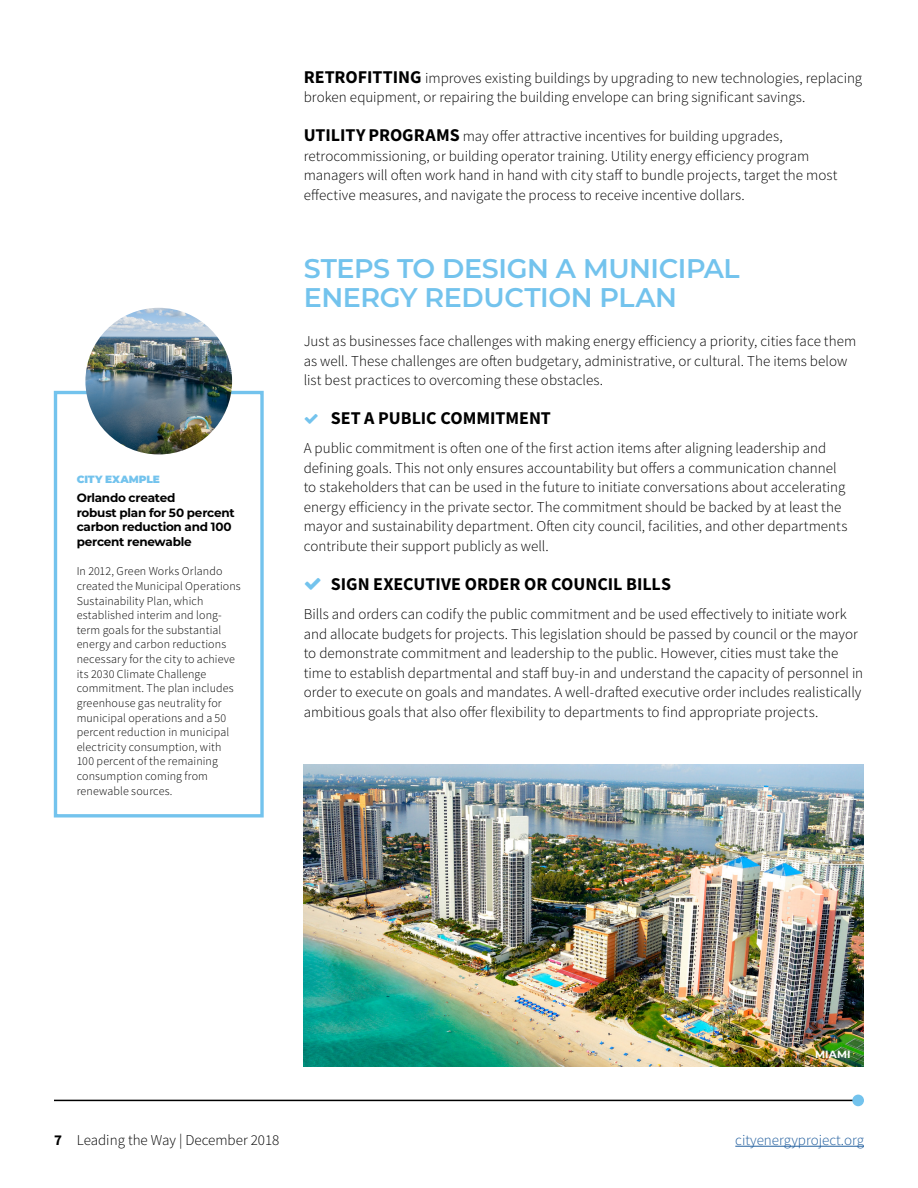
<style>
.page{position:relative;width:918px;height:1188px;background:#fff}
.page>*{position:absolute;margin:0;border:0;box-sizing:border-box;transform-origin:0 0}
.report-sub-a-blue{font:600 27px/29.2px "Montserrat";letter-spacing:-.015em;color:#73c3ed}
.t1{font:700 18px "Source Sans Pro";color:#000}
.report-body{font:300 15px/19.5px "Source Sans Pro";color:#000}
.Body{font:300 15px/19.5px "Source Sans Pro";color:#000}
.t2{font:300 15px "Source Sans Pro";color:#215e9e}
.report-ce-body{font:300 12px/14.7px "Source Sans Pro";letter-spacing:.01em;color:#000}
.report-ce-sub-a{font:700 12px/14.7px "Montserrat";letter-spacing:-.02em;color:#000}
.report-ce-head-blue{font:900 10.5px "Montserrat";color:#73c3ed}
.report-about-head{font:700 10.5px "Montserrat";letter-spacing:.01em;color:#fff}
.s1{font-weight:700;font-size:18px}
.s2{font-weight:700}
</style>
<div class="page">
<div style="left:54px;top:391px;width:210px;height:427px;border:3px solid #73c3ed"></div>
<img style="left:85px;top:308px;width:147px;height:146px;border-radius:73px">
<hr style="left:54px;top:1100px;width:805px;height:1px;background:#000">
<div style="left:852px;top:1095px;width:12px;height:11px;background:#73c3ed;border-radius:50%"></div>
<hr style="left:735px;top:1146px;width:129px;height:1px;background:#215e9e">
<img style="left:303px;top:765px;width:561px;height:301px">
<p class="report-ce-head-blue" style="left:77px;top:471px;width:85px">CITY EXAMPLE</p>
<p class="report-ce-sub-a" style="left:77px;top:490px;width:159px">Orlando created<br>robust plan for 50 percent carbon reduction and 100 percent renewable</p>
<p class="report-ce-body" style="left:77px;top:564px;width:166px">In 2012, Green Works Orlando created the Municipal Operations<br>Sustainability Plan, which established interim and long&shy;term goals for the substantial energy and carbon reductions necessary for the city to achieve its 2030 Climate Challenge commitment. The plan includes greenhouse gas neutrality for municipal operations and a 50 percent reduction in municipal electricity consumption, with<br>100 percent of the remaining consumption coming from renewable sources.</p>
<p class="Body" style="left:304px;top:68px;width:560px"><span class="s1">RETROFITTING</span> improves existing buildings by upgrading to new technologies, replacing broken equipment, or repairing the building envelope can bring significant savings.</p>
<p class="Body" style="left:304px;top:127px;width:535px"><span class="s1">UTILITY PROGRAMS</span> may offer attractive incentives for building upgrades, retrocommissioning, or building operator training. Utility energy efficiency program managers will often work hand in hand with city staff to bundle projects, target the most effective measures, and navigate the process to receive incentive dollars.</p>
<p class="report-sub-a-blue" style="left:304px;top:252px;width:438px">STEPS TO DESIGN A MUNICIPAL<br>ENERGY REDUCTION PLAN</p>
<p class="report-body" style="left:304px;top:331px;width:554px">Just as businesses face challenges with making energy efficiency a priority, cities face them as well. These challenges are often budgetary, administrative, or cultural. The items below list best practices to overcoming these obstacles.</p>
<p class="t1" style="left:331px;top:406px;width:222px">SET A PUBLIC COMMITMENT</p>
<p class="report-body" style="left:304px;top:439px;width:545px">A public commitment is often one of the first action items after aligning leadership and defining goals. This not only ensures accountability but offers a communication channel to stakeholders that can be used in the future to initiate conversations about accelerating energy efficiency in the private sector. The commitment should be backed by at least the mayor and sustainability department. Often city council, facilities, and other departments contribute their support publicly as well.</p>
<p class="t1" style="left:331px;top:572px;width:342px">SIGN EXECUTIVE ORDER OR COUNCIL BILLS</p>
<p class="report-body" style="left:304px;top:604px;width:561px">Bills and orders can codify the public commitment and be used effectively to initiate work and allocate budgets for projects. This legislation should be passed by council or the mayor to demonstrate commitment and leadership to the public. However, cities must take the time to establish departmental and staff buy-in and understand the capacity of personnel in order to execute on goals and mandates. A well-drafted executive order includes realistically ambitious goals that also offer flexibility to departments to find appropriate projects.</p>
<p class="report-about-head" style="left:815px;top:1047px;width:37px">MIAMI</p>
<p class="report-body" style="left:54px;top:1130px;width:227px"><span class="s2">7</span> Leading the Way | December 2018</p>
<p class="t2" style="left:735px;top:1131px;width:130px">cityenergyproject.org</p>
</div>
